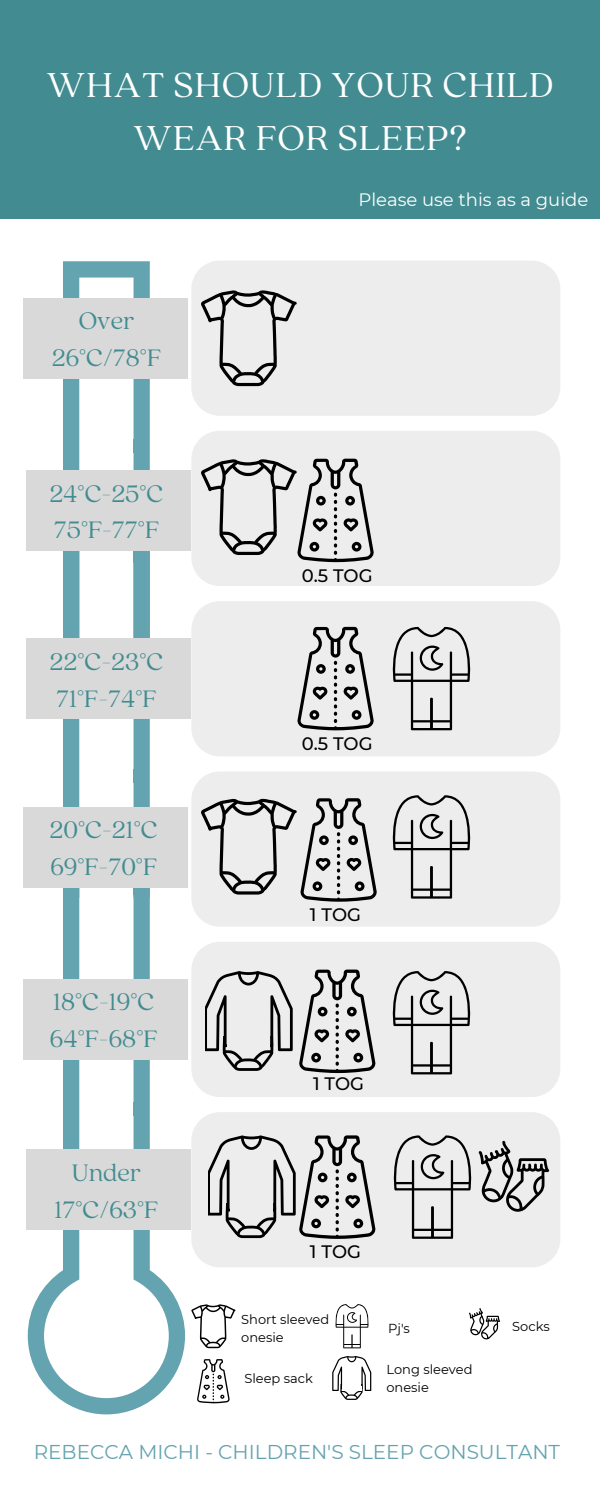
<style>
.page{position:relative;width:600px;height:1500px;background:#fff}
.page>*{position:absolute;margin:0;border:0;box-sizing:border-box;transform-origin:0 0}
.t1{font:300 38.5px/53.2px "Quincy CF";letter-spacing:.03em;color:#fff;text-align:center}
.t2{font:300 26.5px/36.8px "Quincy CF";color:#428c91}
.t3{font:20px "Montserrat";color:#64a3b0}
.t4{font:500 18px "Montserrat";color:#000}
.t5{font:18px "Montserrat";color:#fff}
.t6{font:13px/18px "Montserrat";color:#000}
</style>
<div class="page">
<svg style="left:28px;top:897px;width:157px;height:517px"></svg>
<div style="left:106px;top:1103px;width:38px;height:13px;background:#64a3b0"></div>
<svg style="left:63px;top:719px;width:87px;height:178px;background:#77aeb9"></svg>
<div style="left:106px;top:769px;width:38px;height:14px;background:#64a3b0"></div>
<div style="left:106px;top:879px;width:38px;height:14px;background:#64a3b0"></div>
<svg style="left:63px;top:261px;width:87px;height:377px;background:#78afba"></svg>
<div style="left:106px;top:439px;width:38px;height:14px;background:#64a3b0"></div>
<div style="left:106px;top:549px;width:38px;height:14px;background:#64a3b0"></div>
<div style="left:0;top:0;width:600px;height:218px;background:#428c91"></div>
<div style="left:191px;top:261px;width:369px;height:155px;background:#ededed"></div>
<div style="left:191px;top:431px;width:369px;height:155px;background:#ededed"></div>
<div style="left:191px;top:601px;width:369px;height:155px;background:#ededed"></div>
<div style="left:191px;top:772px;width:369px;height:155px;background:#ededed"></div>
<div style="left:191px;top:942px;width:369px;height:155px;background:#ededed"></div>
<div style="left:191px;top:1112px;width:369px;height:155px;background:#ededed"></div>
<svg style="left:478px;top:1141px;width:72px;height:71px;background:#b3b3b3"></svg>
<svg style="left:393px;top:627px;width:77px;height:103px;background:#c3c3c3"></svg>
<svg style="left:201px;top:290px;width:96px;height:97px;background:#c3c3c3"></svg>
<svg style="left:205px;top:971px;width:87px;height:100px;background:#c0c0c0"></svg>
<svg style="left:201px;top:459px;width:173px;height:103px;background:#c0c0c0"></svg>
<svg style="left:297px;top:627px;width:77px;height:103px;background:#b8b8b8"></svg>
<svg style="left:201px;top:798px;width:176px;height:104px;background:#c0c0c0"></svg>
<svg style="left:393px;top:795px;width:77px;height:104px;background:#c4c4c4"></svg>
<svg style="left:299px;top:970px;width:77px;height:103px;background:#b8b8b8"></svg>
<svg style="left:393px;top:971px;width:77px;height:103px;background:#c4c4c4"></svg>
<svg style="left:394px;top:1135px;width:77px;height:104px;background:#c4c4c4"></svg>
<svg style="left:208px;top:1135px;width:168px;height:104px;background:#bebebe"></svg>
<svg style="left:191px;top:1304px;width:45px;height:44px"></svg>
<svg style="left:197px;top:1359px;width:33px;height:44px"></svg>
<svg style="left:336px;top:1304px;width:33px;height:44px"></svg>
<svg style="left:333px;top:1356px;width:38px;height:44px"></svg>
<div style="left:342px;top:1386px;width:19px;height:5px;background:#fff"></div>
<svg style="left:469px;top:1308px;width:31px;height:31px"></svg>
<div style="left:83px;top:284px;width:50px;height:967px;background:#fff"></div>
<div style="left:23px;top:298px;width:165px;height:81px;background:#d9d9d9"></div>
<div style="left:26px;top:470px;width:165px;height:81px;background:#d9d9d9"></div>
<div style="left:26px;top:638px;width:165px;height:81px;background:#d9d9d9"></div>
<div style="left:23px;top:807px;width:165px;height:81px;background:#d9d9d9"></div>
<div style="left:23px;top:979px;width:165px;height:81px;background:#d9d9d9"></div>
<div style="left:26px;top:1149px;width:165px;height:81px;background:#d9d9d9"></div>
<h1 class="t1" style="left:47px;top:56px;width:508px">WHAT SHOULD YOUR CHILD<br>WEAR FOR SLEEP?</h1>
<p class="t2" style="left:52px;top:301px;width:111px;text-align:center">Over<br>26°C/78°F</p>
<p class="t2" style="left:49px;top:473px;width:116px">24°C-25°C<br>75°F-77°F</p>
<p class="t2" style="left:50px;top:642px;width:115px">22°C-23°C<br>71°F-74°F</p>
<p class="t2" style="left:50px;top:810px;width:110px">20°C-21°C<br>69°F-70°F</p>
<p class="t2" style="left:50px;top:982px;width:109px">18°C-19°C<br>64°F-68°F</p>
<p class="t2" style="left:55px;top:1153px;width:105px;text-align:center">Under<br>17°C/63°F</p>
<p class="t5" style="left:358px;top:189px;width:231px">Please use this as a guide</p>
<p class="t4" style="left:302px;top:564px;width:72px">0.5 TOG</p>
<p class="t4" style="left:302px;top:732px;width:72px">0.5 TOG</p>
<p class="t4" style="left:310px;top:903px;width:53px">1 TOG</p>
<p class="t4" style="left:313px;top:1073px;width:53px">1 TOG</p>
<p class="t4" style="left:310px;top:1240px;width:53px">1 TOG</p>
<p class="t6" style="left:241px;top:1310px;width:90px">Short sleeved onesie</p>
<p class="t6" style="left:244px;top:1369px;width:70px">Sleep sack</p>
<p class="t6" style="left:388px;top:1319px;width:23px">Pj's</p>
<p class="t6" style="left:386px;top:1360px;width:88px">Long sleeved onesie</p>
<p class="t6" style="left:512px;top:1317px;width:39px">Socks</p>
<p class="t3" style="left:34px;top:1440px;width:528px">REBECCA MICHI - CHILDREN'S SLEEP CONSULTANT</p>
</div>
